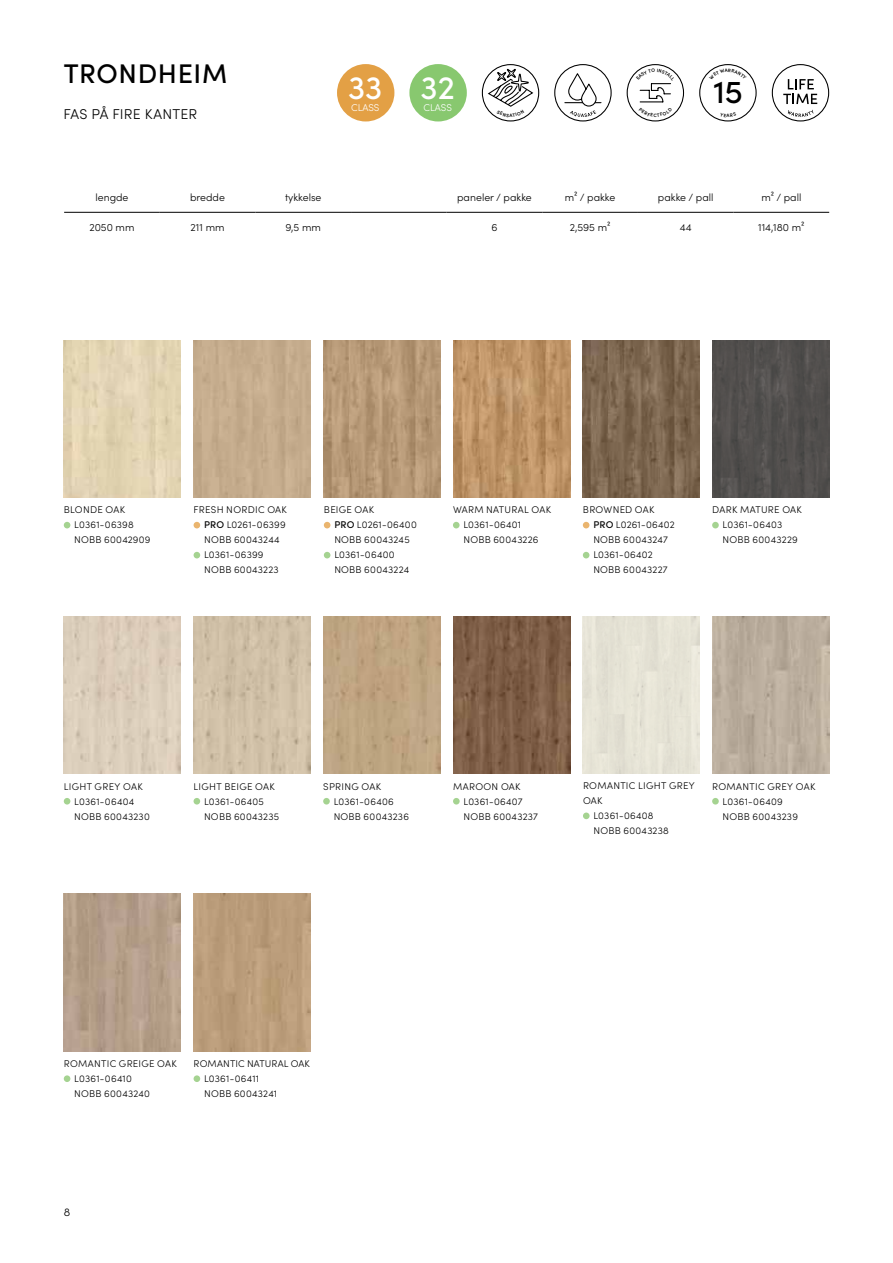
<style>
.page{position:relative;width:893px;height:1263px;background:#fff}
.page>*{position:absolute;margin:0;border:0;box-sizing:border-box;transform-origin:0 0}
.t1{font:500 32.85px "Sofia Pro";color:#fff}
.t2{font:500 32.1px "Sofia Pro";color:#000}
.t3{font:500 27px "Sofia Pro";letter-spacing:.025em;color:#000}
.t4{font:300 14.25px "Sofia Pro";letter-spacing:.01em;color:#000}
.t5{font:300 11.25px "Sofia Pro";color:#000}
.t6{font:300 10.5px "Sofia Pro";color:#000}
.t7{font:300 9.9px "Sofia Pro";color:#fff}
.t8{font:300 9.75px/15px "Sofia Pro";letter-spacing:.025em;color:#000}
.s1{font-weight:500}
</style>
<div class="page">
<img style="left:583px;top:340px;width:116px;height:157px">
<img style="left:712px;top:340px;width:117px;height:157px">
<img style="left:64px;top:616px;width:117px;height:158px">
<img style="left:64px;top:894px;width:117px;height:157px">
<img style="left:194px;top:616px;width:116px;height:158px">
<img style="left:194px;top:894px;width:116px;height:157px">
<img style="left:453px;top:616px;width:117px;height:158px">
<img style="left:323px;top:616px;width:117px;height:158px">
<img style="left:712px;top:616px;width:117px;height:158px">
<img style="left:64px;top:340px;width:117px;height:157px">
<img style="left:323px;top:340px;width:117px;height:157px">
<img style="left:453px;top:340px;width:117px;height:157px">
<div style="left:554px;top:64px;width:58px;height:57px;border:1px solid #000;border-radius:50%"></div>
<svg style="left:565px;top:74px;width:36px;height:43px"></svg>
<div style="left:482px;top:64px;width:57px;height:57px;border:1px solid #000;border-radius:50%"></div>
<div style="left:627px;top:64px;width:57px;height:57px;border:1px solid #000;border-radius:50%"></div>
<div style="left:772px;top:64px;width:57px;height:57px;border:1px solid #000;border-radius:50%"></div>
<svg style="left:788px;top:110px;width:25px;height:7px"></svg>
<svg style="left:783px;top:79px;width:34px;height:25px"></svg>
<div style="left:699px;top:64px;width:58px;height:57px;border:1px solid #000;border-radius:50%"></div>
<div style="left:337px;top:64px;width:57px;height:57px;background:#e3a045;border-radius:50%"></div>
<div style="left:409px;top:64px;width:58px;height:57px;background:#88c86f;border-radius:50%"></div>
<hr style="left:64px;top:212px;width:96px;height:1px;background:#000">
<hr style="left:160px;top:212px;width:95px;height:1px;background:#000">
<hr style="left:255px;top:212px;width:96px;height:1px;background:#000">
<hr style="left:351px;top:212px;width:96px;height:1px;background:#000">
<hr style="left:447px;top:212px;width:95px;height:1px;background:#000">
<hr style="left:542px;top:212px;width:96px;height:1px;background:#000">
<hr style="left:638px;top:212px;width:96px;height:1px;background:#000">
<hr style="left:734px;top:212px;width:95px;height:1px;background:#000">
<svg style="left:64px;top:522px;width:6px;height:6px"></svg>
<svg style="left:64px;top:798px;width:6px;height:6px"></svg>
<div style="left:64px;top:1075px;width:6px;height:7px;background:#a5d391;border-radius:50%"></div>
<svg style="left:194px;top:522px;width:6px;height:6px"></svg>
<svg style="left:194px;top:552px;width:6px;height:6px"></svg>
<svg style="left:194px;top:798px;width:6px;height:6px"></svg>
<div style="left:194px;top:1075px;width:6px;height:7px;background:#a5d391;border-radius:50%"></div>
<svg style="left:324px;top:522px;width:6px;height:6px"></svg>
<svg style="left:324px;top:552px;width:6px;height:6px"></svg>
<div style="left:323px;top:798px;width:7px;height:6px;background:#a5d391;border-radius:50%"></div>
<div style="left:453px;top:522px;width:7px;height:6px;background:#a5d391;border-radius:50%"></div>
<div style="left:453px;top:798px;width:7px;height:6px;background:#a5d391;border-radius:50%"></div>
<svg style="left:583px;top:522px;width:6px;height:6px"></svg>
<svg style="left:583px;top:552px;width:6px;height:6px"></svg>
<div style="left:583px;top:812px;width:7px;height:7px;background:#a5d391;border-radius:50%"></div>
<div style="left:712px;top:522px;width:7px;height:6px;background:#a5d391;border-radius:50%"></div>
<div style="left:712px;top:798px;width:7px;height:6px;background:#a5d391;border-radius:50%"></div>
<svg style="left:487px;top:68px;width:47px;height:49px"></svg>
<svg style="left:636px;top:68px;width:39px;height:49px"></svg>
<svg style="left:709px;top:69px;width:38px;height:4px"></svg>
<h3 class="t3" style="left:64px;top:54px;width:165px">TRONDHEIM</h3>
<h3 class="t4" style="left:64px;top:103px;width:135px">FAS PÅ FIRE KANTER</h3>
<h1 class="t1" style="left:348px;top:63px;width:36px">33</h1>
<p class="t7" style="left:351px;top:100px;width:30px">CLASS</p>
<h1 class="t1" style="left:421px;top:63px;width:36px">32</h1>
<p class="t7" style="left:423px;top:100px;width:30px">CLASS</p>
<h2 class="t2" style="left:713px;top:68px;width:31px">15</h2>
<p class="t6" style="left:95px;top:190px;width:35px">lengde</p>
<p class="t6" style="left:190px;top:190px;width:36px">bredde</p>
<p class="t6" style="left:285px;top:190px;width:38px">tykkelse</p>
<p class="t6" style="left:457px;top:190px;width:76px">paneler / pakke</p>
<p class="t6" style="left:565px;top:190px;width:52px">m² / pakke</p>
<p class="t6" style="left:658px;top:190px;width:57px">pakke / pall</p>
<p class="t6" style="left:761px;top:190px;width:42px">m² / pall</p>
<p class="t6" style="left:89px;top:220px;width:47px">2050 mm</p>
<p class="t6" style="left:191px;top:220px;width:35px">211 mm</p>
<p class="t6" style="left:285px;top:220px;width:37px">9,5 mm</p>
<p class="t6" style="left:491px;top:220px;width:8px">6</p>
<p class="t6" style="left:570px;top:220px;width:42px">2,595 m²</p>
<p class="t6" style="left:680px;top:220px;width:13px">44</p>
<p class="t6" style="left:758px;top:220px;width:48px">114,180 m²</p>
<p class="t8" style="left:74px;top:502px;width:78px;text-indent:-10px">BLONDE OAK<br>L0361-06398<br>NOBB 60042909</p>
<p class="t8" style="left:204px;top:502px;width:84px;text-indent:-10px">FRESH NORDIC OAK<br><span class="s1">PRO</span> L0261-06399<br>NOBB 60043244<br>L0361-06399<br>NOBB 60043223</p>
<p class="t8" style="left:334px;top:502px;width:84px;text-indent:-10px">BEIGE OAK<br><span class="s1">PRO</span> L0261-06400<br>NOBB 60043245<br>L0361-06400<br>NOBB 60043224</p>
<p class="t8" style="left:463px;top:502px;width:89px;text-indent:-10px">WARM NATURAL OAK<br>L0361-06401<br>NOBB 60043226</p>
<p class="t8" style="left:593px;top:502px;width:83px;text-indent:-10px">BROWNED OAK<br><span class="s1">PRO</span> L0261-06402<br>NOBB 60043247<br>L0361-06402<br>NOBB 60043227</p>
<p class="t8" style="left:723px;top:502px;width:81px;text-indent:-10px">DARK MATURE OAK<br>L0361-06403<br>NOBB 60043229</p>
<p class="t8" style="left:74px;top:778px;width:77px;text-indent:-10px">LIGHT GREY OAK<br>L0361-06404<br>NOBB 60043230</p>
<p class="t8" style="left:204px;top:778px;width:77px;text-indent:-10px">LIGHT BEIGE OAK<br>L0361-06405<br>NOBB 60043235</p>
<p class="t8" style="left:334px;top:778px;width:77px;text-indent:-10px">SPRING OAK<br>L0361-06406<br>NOBB 60043236</p>
<p class="t8" style="left:464px;top:778px;width:76px;text-indent:-10px">MAROON OAK<br>L0361-06407<br>NOBB 60043237</p>
<p class="t8" style="left:583px;top:778px;width:113px">ROMANTIC LIGHT GREY</p>
<p class="t8" style="left:583px;top:793px;width:21px">OAK</p>
<p class="t8" style="left:593px;top:808px;width:62px">L0361-06408</p>
<p class="t8" style="left:593px;top:823px;width:77px">NOBB 60043238</p>
<p class="t8" style="left:723px;top:778px;width:94px;text-indent:-10px">ROMANTIC GREY OAK<br>L0361-06409<br>NOBB 60043239</p>
<p class="t8" style="left:74px;top:1055px;width:104px;text-indent:-10px">ROMANTIC GREIGE OAK<br>L0361-06410<br>NOBB 60043240</p>
<p class="t8" style="left:204px;top:1055px;width:107px;text-indent:-10px">ROMANTIC NATURAL OAK<br>L0361-06411<br>NOBB 60043241</p>
<p class="t5" style="left:64px;top:1204px;width:8px">8</p>
</div>
